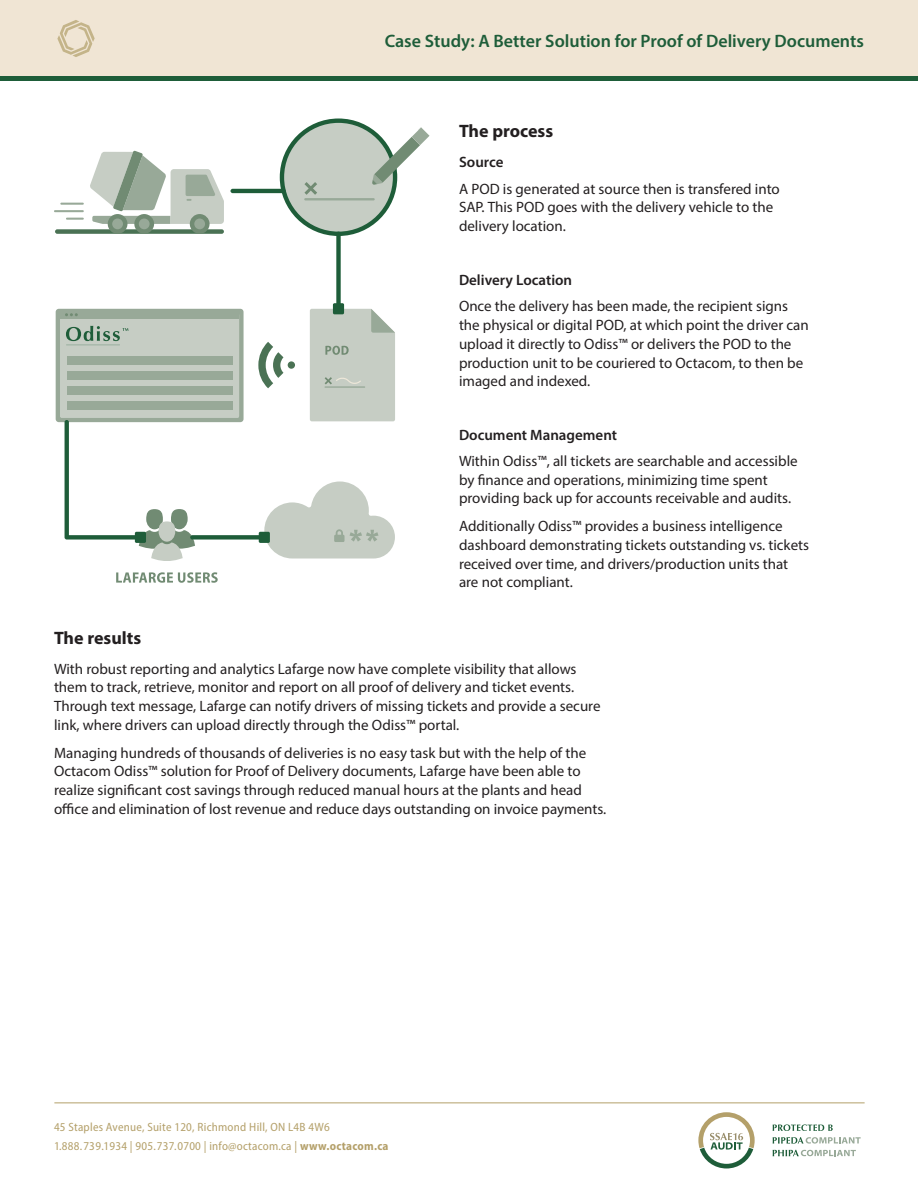
<style>
.page{position:relative;width:918px;height:1188px;background:#fff}
.page>*{position:absolute;margin:0;border:0;box-sizing:border-box;transform-origin:0 0}
.t1{font:600 18px "Myriad Pro";color:#1e5d39}
.t2{font:700 18px "Myriad Pro";color:#231f20}
.t3{font:15px "Myriad Pro";color:#231f20}
.t4{font:600 15px "Myriad Pro";color:#231f20}
.t5{font:semi-condensed 12px "Myriad Pro";letter-spacing:.02em;color:#b4a06a}
.s1{font-weight:700}
</style>
<div class="page">
<div style="left:0;top:0;width:918px;height:76px;background:#f0e5d4"></div>
<hr style="left:54px;top:1103px;width:811px;height:1px;background:#b4a06a">
<svg style="left:773px;top:1124px;width:60px;height:7px"></svg>
<svg style="left:773px;top:1137px;width:88px;height:7px"></svg>
<svg style="left:773px;top:1150px;width:83px;height:6px"></svg>
<svg style="left:698px;top:1112px;width:57px;height:56px"></svg>
<div style="left:0;top:76px;width:918px;height:5px;background:#1e5d39"></div>
<svg style="left:57px;top:20px;width:38px;height:37px"></svg>
<svg style="left:116px;top:572px;width:102px;height:11px"></svg>
<svg style="left:310px;top:309px;width:85px;height:112px;background:#c5ccc3"></svg>
<hr style="left:325px;top:386px;width:40px;height:2px;background:#98a998">
<svg style="left:258px;top:342px;width:25px;height:46px"></svg>
<div style="left:288px;top:361px;width:7px;height:8px;background:#4a7254;border-radius:50%"></div>
<div style="left:55px;top:229px;width:169px;height:5px;background:#4a7254;border-radius:2px"></div>
<div style="left:108px;top:214px;width:19px;height:20px;background:#718b73;border-radius:50%"></div>
<div style="left:112px;top:219px;width:11px;height:10px;background:#98a998;border-radius:50%"></div>
<div style="left:134px;top:214px;width:20px;height:20px;background:#718b73;border-radius:50%"></div>
<div style="left:139px;top:219px;width:11px;height:10px;background:#98a998;border-radius:50%"></div>
<div style="left:190px;top:214px;width:20px;height:20px;background:#718b73;border-radius:50%"></div>
<div style="left:194px;top:219px;width:11px;height:10px;background:#98a998;border-radius:50%"></div>
<svg style="left:66px;top:218px;width:18px;height:2px"></svg>
<hr style="left:54px;top:210px;width:30px;height:2px;background:#98a998">
<hr style="left:60px;top:203px;width:24px;height:2px;background:#98a998">
<svg style="left:90px;top:151px;width:134px;height:73px"></svg>
<svg style="left:280px;top:118px;width:150px;height:118px"></svg>
<hr style="left:304px;top:198px;width:71px;height:2px;background:#98a998">
<div style="left:333px;top:303px;width:11px;height:11px;background:#1e5d39;border-radius:2px"></div>
<svg style="left:264px;top:482px;width:131px;height:77px"></svg>
<div style="left:336px;top:232px;width:5px;height:79px;background:#1e5d39;border-radius:2px"></div>
<hr style="left:231px;top:189px;width:55px;height:4px;background:#1e5d39;border-radius:2px">
<svg style="left:56px;top:309px;width:188px;height:252px"></svg>
<div style="left:135px;top:532px;width:11px;height:11px;background:#1e5d39;border-radius:2px"></div>
<div style="left:259px;top:532px;width:11px;height:11px;background:#1e5d39;border-radius:2px"></div>
<div style="left:190px;top:535px;width:75px;height:5px;background:#1e5d39;border-radius:2px"></div>
<p class="t1" style="left:385px;top:30px;width:481px">Case Study: A Better Solution for Proof of Delivery Documents</p>
<p class="t2" style="left:459px;top:119px;width:96px">The process</p>
<p class="t4" style="left:459px;top:153px;width:46px">Source</p>
<p class="t3" style="left:459px;top:179px;width:322px">A POD is generated at source then is transfered into</p>
<p class="t3" style="left:459px;top:198px;width:316px">SAP. This POD goes with the delivery vehicle to the</p>
<p class="t3" style="left:459px;top:217px;width:108px">delivery location.</p>
<p class="t4" style="left:459px;top:270px;width:115px">Delivery Location</p>
<p class="t3" style="left:459px;top:297px;width:331px">Once the delivery has been made, the recipient signs</p>
<p class="t3" style="left:459px;top:316px;width:351px">the physical or digital POD, at which point the driver can</p>
<p class="t3" style="left:459px;top:334px;width:334px">upload it directly to Odiss™ or delivers the POD to the</p>
<p class="t3" style="left:459px;top:353px;width:346px">production unit to be couriered to Octacom, to then be</p>
<p class="t3" style="left:459px;top:372px;width:133px">imaged and indexed.</p>
<p class="t4" style="left:459px;top:426px;width:160px">Document Management</p>
<p class="t3" style="left:459px;top:451px;width:340px">Within Odiss™, all tickets are searchable and accessible</p>
<p class="t3" style="left:459px;top:470px;width:310px">by finance and operations, minimizing time spent</p>
<p class="t3" style="left:459px;top:489px;width:334px">providing back up for accounts receivable and audits.</p>
<p class="t3" style="left:459px;top:517px;width:325px">Additionally Odiss™ provides a business intelligence</p>
<p class="t3" style="left:459px;top:535px;width:352px">dashboard demonstrating tickets outstanding vs. tickets</p>
<p class="t3" style="left:459px;top:554px;width:331px">received over time, and drivers/production units that</p>
<p class="t3" style="left:459px;top:573px;width:115px">are not compliant.</p>
<p class="t2" style="left:54px;top:626px;width:89px">The results</p>
<p class="t3" style="left:54px;top:659px;width:524px">With robust reporting and analytics Lafarge now have complete visibility that allows</p>
<p class="t3" style="left:54px;top:678px;width:522px">them to track, retrieve, monitor and report on all proof of delivery and ticket events.</p>
<p class="t3" style="left:54px;top:697px;width:548px">Through text message, Lafarge can notify drivers of missing tickets and provide a secure</p>
<p class="t3" style="left:54px;top:715px;width:407px">link, where drivers can upload directly through the Odiss™ portal.</p>
<p class="t3" style="left:54px;top:743px;width:534px">Managing hundreds of thousands of deliveries is no easy task but with the help of the</p>
<p class="t3" style="left:54px;top:762px;width:528px">Octacom Odiss™ solution for Proof of Delivery documents, Lafarge have been able to</p>
<p class="t3" style="left:54px;top:781px;width:529px">realize significant cost savings through reduced manual hours at the plants and head</p>
<p class="t3" style="left:54px;top:799px;width:554px">office and elimination of lost revenue and reduce days outstanding on invoice payments.</p>
<p class="t5" style="left:54px;top:1120px;width:277px">45 Staples Avenue, Suite 120, Richmond Hill, ON L4B 4W6</p>
<p class="t5" style="left:54px;top:1138px;width:336px">1.888.739.1934 | 905.737.0700 | info@octacom.ca | <span class="s1">www.octacom.ca</span></p>
</div>
